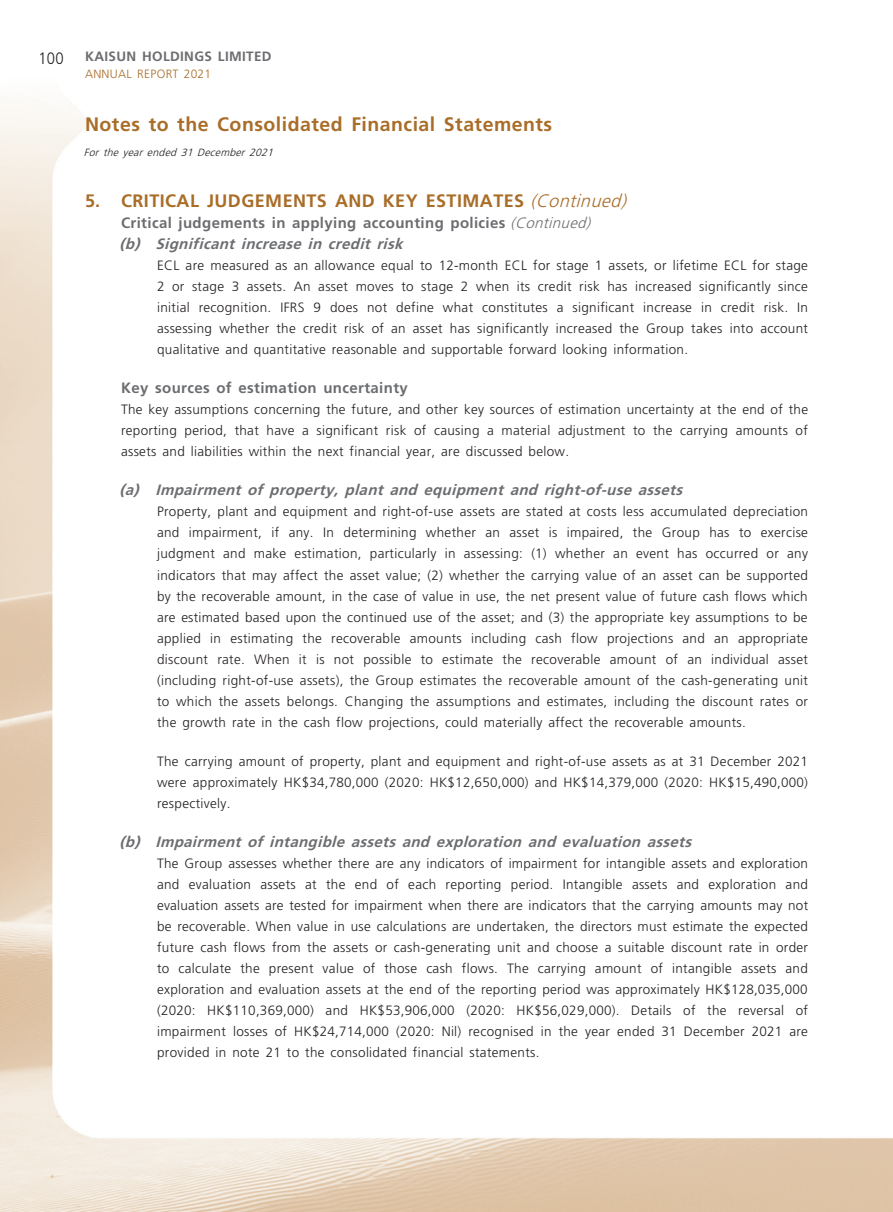
<style>
.page{position:relative;width:893px;height:1212px;background:#fff}
.page>*{position:absolute;margin:0;border:0;box-sizing:border-box;transform-origin:0 0}
.t1{font:700 19.5px "Frutiger LT Std";letter-spacing:.025em;color:#a96d28}
._03_H1{font:700 18px "Frutiger LT Std";letter-spacing:.025em;color:#a96d28}
.t2{font:300 16.5px "Frutiger LT Std";color:#231f20;scale:.9 1}
._05_____H3{font:italic 700 15px "Frutiger LT Std";color:#6c6d70}
._04___H2{font:700 15px "Frutiger LT Std";letter-spacing:.025em;color:#6c6d70}
._13_____P4{font:300 13.5px/21px "Frutiger LT Std";letter-spacing:.025em;color:#231f20;text-align:justify}
._12___P2{font:300 13.5px/21px "Frutiger LT Std";letter-spacing:.025em;color:#231f20;text-align:justify}
.t3{font:700 13.5px "Frutiger LT Std";letter-spacing:.025em;color:#6c6d70}
.t4{font:300 12px "Frutiger LT Std";letter-spacing:.025em;color:#a96d28}
.t5{font:italic 300 10.5px "Frutiger LT Std";color:#231f20}
.s1{font-weight:300;font-style:italic}
</style>
<div class="page">
<img style="left:0;top:107px;width:893px;height:1105px">
<p class="t2" style="left:38px;top:49px;width:29px">100</p>
<p class="t3" style="left:85px;top:48px;width:188px">KAISUN HOLDINGS LIMITED</p>
<p class="t4" style="left:85px;top:67px;width:128px">ANNUAL REPORT 2021</p>
<h1 class="t1" style="left:85px;top:113px;width:469px">Notes to the Consolidated Financial Statements</h1>
<p class="t5" style="left:84px;top:147px;width:194px">For the year ended 31 December 2021</p>
<p class="_03_H1" style="left:85px;top:191px;width:548px">5. CRITICAL JUDGEMENTS AND KEY ESTIMATES <span class="s1">(Continued)</span></p>
<p class="_04___H2" style="left:121px;top:214px;width:475px">Critical judgements in applying accounting policies <span class="s1">(Continued)</span></p>
<p class="_05_____H3" style="left:119px;top:235px;width:289px">(b) Significant increase in credit risk</p>
<p class="_13_____P4" style="left:157px;top:255px;width:653px">ECL are measured as an allowance equal to 12-month ECL for stage 1 assets, or lifetime ECL for stage 2 or stage 3 assets. An asset moves to stage 2 when its credit risk has increased significantly since initial recognition. IFRS 9 does not define what constitutes a significant increase in credit risk. In assessing whether the credit risk of an asset has significantly increased the Group takes into account qualitative and quantitative reasonable and supportable forward looking information.</p>
<p class="_04___H2" style="left:121px;top:379px;width:288px">Key sources of estimation uncertainty</p>
<p class="_12___P2" style="left:121px;top:399px;width:689px">The key assumptions concerning the future, and other key sources of estimation uncertainty at the end of the reporting period, that have a significant risk of causing a material adjustment to the carrying amounts of assets and liabilities within the next financial year, are discussed below.</p>
<p class="_05_____H3" style="left:119px;top:481px;width:569px">(a) Impairment of property, plant and equipment and right-of-use assets</p>
<p class="_13_____P4" style="left:157px;top:501px;width:653px">Property, plant and equipment and right-of-use assets are stated at costs less accumulated depreciation and impairment, if any. In determining whether an asset is impaired, the Group has to exercise judgment and make estimation, particularly in assessing: (1) whether an event has occurred or any indicators that may affect the asset value; (2) whether the carrying value of an asset can be supported by the recoverable amount, in the case of value in use, the net present value of future cash flows which are estimated based upon the continued use of the asset; and (3) the appropriate key assumptions to be applied in estimating the recoverable amounts including cash flow projections and an appropriate discount rate. When it is not possible to estimate the recoverable amount of an individual asset (including right-of-use assets), the Group estimates the recoverable amount of the cash-generating unit to which the assets belongs. Changing the assumptions and estimates, including the discount rates or the growth rate in the cash flow projections, could materially affect the recoverable amounts.</p>
<p class="_13_____P4" style="left:157px;top:750px;width:652px">The carrying amount of property, plant and equipment and right-of-use assets as at 31 December 2021 were approximately HK$34,780,000 (2020: HK$12,650,000) and HK$14,379,000 (2020: HK$15,490,000) respectively.</p>
<p class="_05_____H3" style="left:119px;top:832px;width:578px">(b) Impairment of intangible assets and exploration and evaluation assets</p>
<p class="_13_____P4" style="left:157px;top:852px;width:653px">The Group assesses whether there are any indicators of impairment for intangible assets and exploration and evaluation assets at the end of each reporting period. Intangible assets and exploration and evaluation assets are tested for impairment when there are indicators that the carrying amounts may not be recoverable. When value in use calculations are undertaken, the directors must estimate the expected future cash flows from the assets or cash-generating unit and choose a suitable discount rate in order to calculate the present value of those cash flows. The carrying amount of intangible assets and exploration and evaluation assets at the end of the reporting period was approximately HK$128,035,000 (2020: HK$110,369,000) and HK$53,906,000 (2020: HK$56,029,000). Details of the reversal of impairment losses of HK$24,714,000 (2020: Nil) recognised in the year ended 31 December 2021 are provided in note 21 to the consolidated financial statements.</p>
</div>
